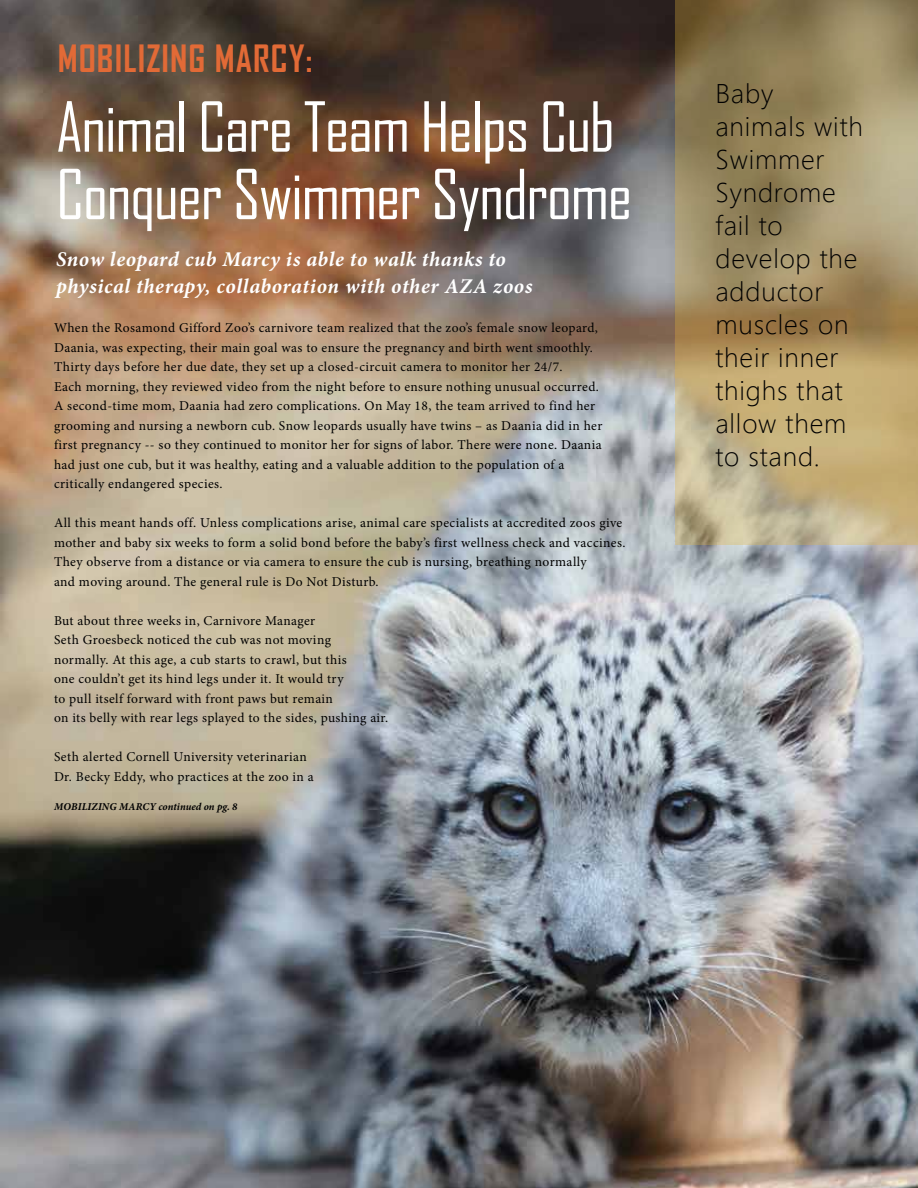
<style>
.page{position:relative;width:918px;height:1188px;background:#fff}
.page>*{position:absolute;margin:0;border:0;box-sizing:border-box;transform-origin:0 0}
.t1{font:66px/67.5px "Agency FB";letter-spacing:-.02em;color:#fff}
.t2{font:700 36px "Agency FB";letter-spacing:.03em;color:#e26a36}
.t3{font:300 27px/33px "Segoe UI";letter-spacing:.03em;color:#000}
.t4{font:italic 700 21px/27px "Minion Pro";letter-spacing:.025em;color:#fff}
.t5{font:13.5px/19.5px "Minion Pro";letter-spacing:.03em;color:#000}
.t6{font:italic 700 10.5px "Minion Pro";letter-spacing:.01em;color:#000}
</style>
<div class="page">
<img style="left:0;top:0;width:918px;height:1188px">
<svg style="left:675px;top:0;width:243px;height:545px;background:#a9966b"></svg>
<h2 class="t2" style="left:58px;top:36px;width:256px">MOBILIZING MARCY:</h2>
<h1 class="t1" style="left:56px;top:92px;width:578px">Animal Care Team Helps Cub<br>Conquer Swimmer Syndrome</h1>
<h3 class="t4" style="left:56px;top:246px;width:478px">Snow leopard cub Marcy is able to walk thanks to physical therapy, collaboration with other AZA zoos</h3>
<p class="t5" style="left:54px;top:318px;width:550px">When the Rosamond Gifford Zoo’s carnivore team realized that the zoo’s female snow leopard, Daania, was expecting, their main goal was to ensure the pregnancy and birth went smoothly.<br>Thirty days before her due date, they set up a closed-circuit camera to monitor her 24/7.<br>Each morning, they reviewed video from the night before to ensure nothing unusual occurred.<br>A second-time mom, Daania had zero complications. On May 18, the team arrived to find her grooming and nursing a newborn cub. Snow leopards usually have twins – as Daania did in her first pregnancy -- so they continued to monitor her for signs of labor. There were none. Daania had just one cub, but it was healthy, eating and a valuable addition to the population of a critically endangered species.</p>
<p class="t5" style="left:54px;top:513px;width:573px">All this meant hands off. Unless complications arise, animal care specialists at accredited zoos give mother and baby six weeks to form a solid bond before the baby’s first wellness check and vaccines.<br>They observe from a distance or via camera to ensure the cub is nursing, breathing normally<br>and moving around. The general rule is Do Not Disturb.</p>
<p class="t5" style="left:54px;top:611px;width:336px">But about three weeks in, Carnivore Manager<br>Seth Groesbeck noticed the cub was not moving normally. At this age, a cub starts to crawl, but this<br>one couldn’t get its hind legs under it. It would try<br>to pull itself forward with front paws but remain<br>on its belly with rear legs splayed to the sides, pushing air.</p>
<p class="t5" style="left:54px;top:747px;width:261px">Seth alerted Cornell University veterinarian<br>Dr. Becky Eddy, who practices at the zoo in a</p>
<p class="t6" style="left:54px;top:799px;width:185px">MOBILIZING MARCY continued on pg. 8</p>
<h3 class="t3" style="left:716px;top:74px;width:149px">Baby animals with<br>Swimmer<br>Syndrome fail to develop the adductor muscles on their inner thighs that allow them to stand.</h3>
</div>
